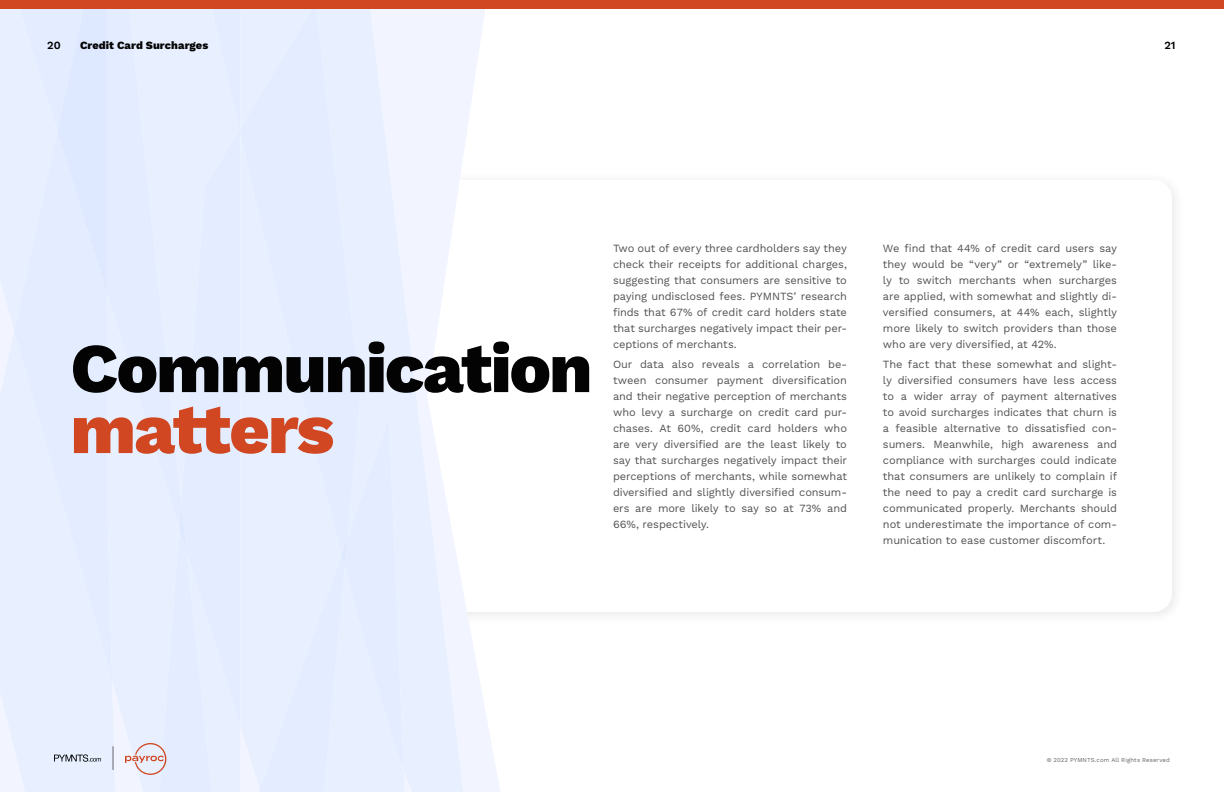
<style>
.page{position:relative;width:1224px;height:792px;background:#fff}
.page>*{position:absolute;margin:0;border:0;box-sizing:border-box;transform-origin:0 0}
.t1{font:800 70px "Work Sans";letter-spacing:-.03em;color:#030303}
.t2{font:800 70px "Work Sans";letter-spacing:-.03em;color:#d04722}
.t3{font:11px/16px "Work Sans";letter-spacing:-.01em;color:#525252;text-align:justify}
.t4{font:800 11px "Work Sans";letter-spacing:.01em;color:#030303}
.t5{font:600 11px "Work Sans";color:#000}
.t6{font:6px "Work Sans";letter-spacing:.02em;color:#666}
</style>
<div class="page">
<div style="left:289px;top:171px;width:896px;height:454px;background:#fbfbfb"></div>
<div style="left:298px;top:180px;width:874px;height:432px;background:#fff;border-radius:18px"></div>
<svg style="left:467px;top:9px;width:33px;height:783px"></svg>
<svg style="left:428px;top:9px;width:39px;height:783px;fill:#f2f5ff"></svg>
<div style="left:612px;top:0;width:612px;height:9px;background:#d04722"></div>
<svg style="left:0;top:9px;width:428px;height:783px;background:#e6eefe"></svg>
<div style="left:0;top:0;width:612px;height:9px;background:#d04722"></div>
<p class="t5" style="left:47px;top:38px;width:15px">20</p>
<p class="t4" style="left:80px;top:39px;width:130px">Credit Card Surcharges</p>
<p class="t5" style="left:1164px;top:38px;width:13px">21</p>
<h1 class="t1" style="left:71px;top:328px;width:524px">Communication</h1>
<h1 class="t2" style="left:71px;top:389px;width:265px">matters</h1>
<p class="t3" style="left:613px;top:240px;width:236px">Two out of every three cardholders say they check their receipts for additional charges, suggesting that consumers are sensitive to paying undisclosed fees. PYMNTS’ research finds that 67% of credit card holders state that surcharges negatively impact their per&shy;ceptions of merchants.</p>
<p class="t3" style="left:613px;top:356px;width:236px">Our data also reveals a correlation be&shy;tween consumer payment diversification and their negative perception of merchants who levy a surcharge on credit card pur&shy;chases. At 60%, credit card holders who are very diversified are the least likely to say that surcharges negatively impact their perceptions of merchants, while somewhat diversified and slightly diversified consum&shy;ers are more likely to say so at 73% and 66%, respectively.</p>
<p class="t3" style="left:883px;top:241px;width:236px">We find that 44% of credit card users say they would be “very” or “extremely” like&shy;ly to switch merchants when surcharges are applied, with somewhat and slightly di&shy;versified consumers, at 44% each, slightly more likely to switch providers than those who are very diversified, at 42%.</p>
<p class="t3" style="left:883px;top:357px;width:236px">The fact that these somewhat and slight&shy;ly diversified consumers have less access to a wider array of payment alternatives to avoid surcharges indicates that churn is a feasible alternative to dissatisfied con&shy;sumers. Meanwhile, high awareness and compliance with surcharges could indicate that consumers are unlikely to complain if the need to pay a credit card surcharge is communicated properly. Merchants should not underestimate the importance of com&shy;munication to ease customer discomfort.</p>
<p class="t6" style="left:1047px;top:756px;width:125px">© 2022 PYMNTS.com All Rights Reserved</p>
</div>
